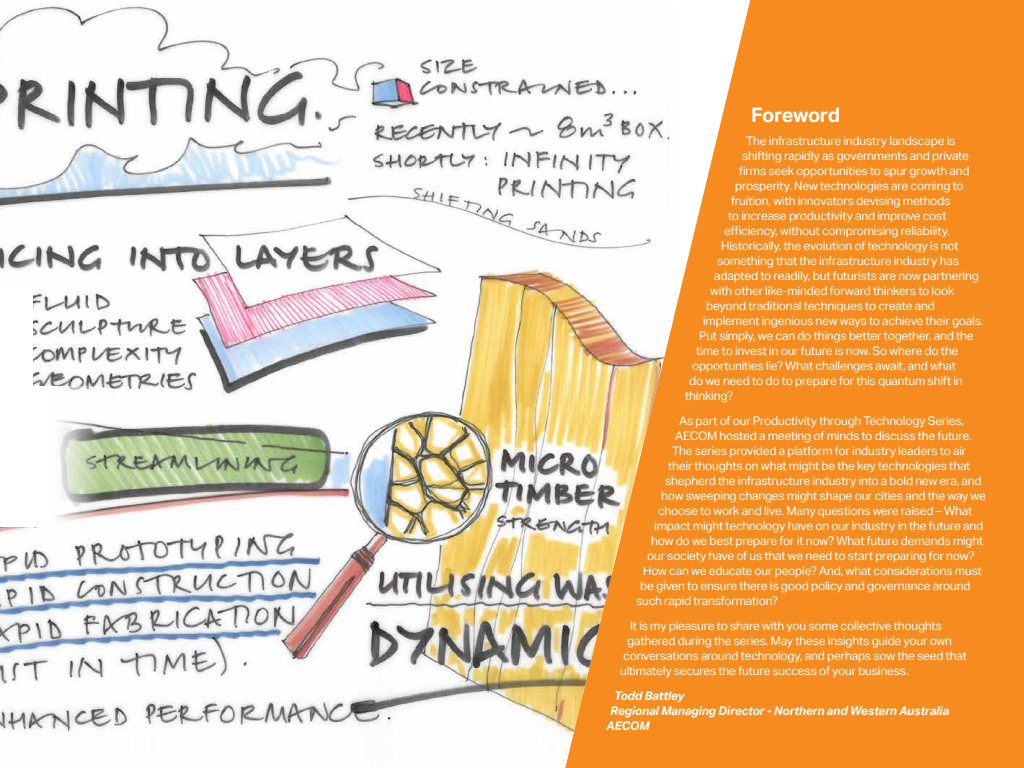
<style>
.page{position:relative;width:1024px;height:768px;background:#fff}
.page>*{position:absolute;margin:0;border:0;box-sizing:border-box;transform-origin:0 0}
.t1{font:700 20px "AECOM Sans";letter-spacing:-.03em;color:#fff}
.t2{font:12px "AECOM Sans";letter-spacing:-.015em;color:#fff}
.t3{font:italic 700 12px "AECOM Sans";letter-spacing:-.015em;color:#fff}
</style>
<div class="page">
<div style="left:552px;top:0;width:472px;height:768px;background:#f68b1f"></div>
<svg style="left:552px;top:0;width:198px;height:320px;fill:#fefefe"></svg>
<img style="left:0;top:3px;width:673px;height:765px">
<div style="left:0;top:284px;width:32px;height:108px;background:#fff"></div>
<svg style="left:0;top:386px;width:114px;height:140px"></svg>
<h1 class="t1" style="left:751px;top:104px;width:91px">Foreword</h1>
<p class="t2" style="left:746px;top:134px;width:211px">The infrastructure industry landscape is</p>
<p class="t2" style="left:742px;top:149px;width:228px">shifting rapidly as governments and private</p>
<p class="t2" style="left:739px;top:164px;width:232px">firms seek opportunities to spur growth and</p>
<p class="t2" style="left:735px;top:179px;width:230px">prosperity. New technologies are coming to</p>
<p class="t2" style="left:731px;top:194px;width:221px">fruition, with innovators devising methods</p>
<p class="t2" style="left:728px;top:209px;width:220px">to increase productivity and improve cost</p>
<p class="t2" style="left:724px;top:224px;width:227px">efficiency, without compromising reliability.</p>
<p class="t2" style="left:721px;top:239px;width:239px">Historically, the evolution of technology is not</p>
<p class="t2" style="left:717px;top:254px;width:243px">something that the infrastructure industry has</p>
<p class="t2" style="left:714px;top:269px;width:266px">adapted to readily, but futurists are now partnering</p>
<p class="t2" style="left:710px;top:284px;width:246px">with other like-minded forward thinkers to look</p>
<p class="t2" style="left:706px;top:299px;width:230px">beyond traditional techniques to create and</p>
<p class="t2" style="left:703px;top:314px;width:282px">implement ingenious new ways to achieve their goals.</p>
<p class="t2" style="left:699px;top:329px;width:276px">Put simply, we can do things better together, and the</p>
<p class="t2" style="left:696px;top:344px;width:264px">time to invest in our future is now. So where do the</p>
<p class="t2" style="left:692px;top:359px;width:265px">opportunities lie? What challenges await, and what</p>
<p class="t2" style="left:689px;top:374px;width:275px">do we need to do to prepare for this quantum shift in</p>
<p class="t2" style="left:685px;top:389px;width:50px">thinking?</p>
<p class="t2" style="left:679px;top:414px;width:287px">As part of our Productivity through Technology Series,</p>
<p class="t2" style="left:675px;top:429px;width:298px">AECOM hosted a meeting of minds to discuss the future.</p>
<p class="t2" style="left:672px;top:444px;width:296px">The series provided a platform for industry leaders to air</p>
<p class="t2" style="left:668px;top:459px;width:304px">their thoughts on what might be the key technologies that</p>
<p class="t2" style="left:665px;top:474px;width:318px">shepherd the infrastructure industry into a bold new era, and</p>
<p class="t2" style="left:661px;top:489px;width:326px">how sweeping changes might shape our cities and the way we</p>
<p class="t2" style="left:658px;top:504px;width:316px">choose to work and live. Many questions were raised – What</p>
<p class="t2" style="left:654px;top:519px;width:330px">impact might technology have on our industry in the future and</p>
<p class="t2" style="left:651px;top:534px;width:334px">how do we best prepare for it now? What future demands might</p>
<p class="t2" style="left:647px;top:549px;width:329px">our society have of us that we need to start preparing for now?</p>
<p class="t2" style="left:643px;top:564px;width:340px">How can we educate our people? And, what considerations must</p>
<p class="t2" style="left:640px;top:579px;width:332px">be given to ensure there is good policy and governance around</p>
<p class="t2" style="left:636px;top:594px;width:143px">such rapid transformation?</p>
<p class="t2" style="left:630px;top:619px;width:313px">It is my pleasure to share with you some collective thoughts</p>
<p class="t2" style="left:627px;top:634px;width:326px">gathered during the series. May these insights guide your own</p>
<p class="t2" style="left:623px;top:649px;width:345px">conversations around technology, and perhaps sow the seed that</p>
<p class="t2" style="left:620px;top:664px;width:290px">ultimately secures the future success of your business.</p>
<p class="t3" style="left:614px;top:689px;width:71px">Todd Battley</p>
<p class="t3" style="left:610px;top:704px;width:340px">Regional Managing Director - Northern and Western Australia</p>
<p class="t3" style="left:606px;top:719px;width:45px">AECOM</p>
</div>
